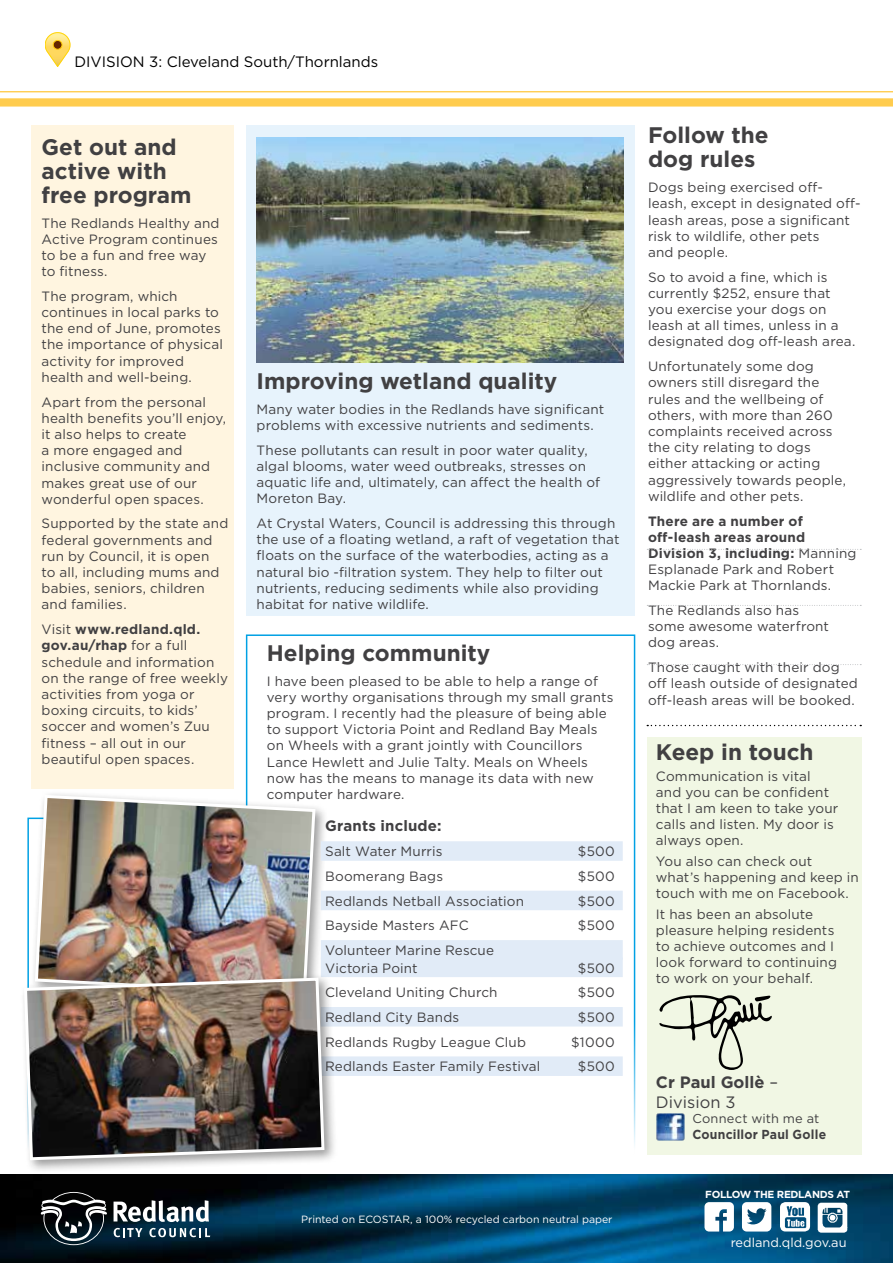
<style>
.page{position:relative;width:893px;height:1263px;background:#fff}
.page>*{position:absolute;margin:0;border:0;box-sizing:border-box;transform-origin:0 0}
.t1{font:700 22.5px/24px "Gotham";color:#414042}
.t2{font:700 16.5px/19.8px "Gotham";color:#414042}
.t3{font:15px "Gotham";color:#000}
.t4{font:700 15px "Gotham";letter-spacing:.01em;color:#414042}
.t5{font:13.5px/16.2px "Gotham";letter-spacing:.01em;color:#414042}
.t6{font:700 13.5px/16.2px "Gotham";letter-spacing:.015em;color:#414042}
.t7{font:700 13.05px "Gotham";letter-spacing:.015em;color:#414042;scale:.94 1}
.t8{font:12.9px "Gotham";letter-spacing:.015em;color:#414042}
.t9{font:12.75px "Gotham";color:#fff}
.t10{font:10.5px "Gotham";color:#fff}
.t11{font:700 10.2px "Gotham";letter-spacing:-.03em;color:#fff}
.s1{font-weight:700}
.s2{font-weight:400}
</style>
<div class="page">
<img style="left:0;top:1174px;width:893px;height:89px">
<svg style="left:114px;top:1200px;width:95px;height:22px"></svg>
<svg style="left:149px;top:1228px;width:61px;height:9px"></svg>
<svg style="left:114px;top:1228px;width:28px;height:9px"></svg>
<svg style="left:41px;top:1192px;width:66px;height:53px;background:#3b4348"></svg>
<svg style="left:704px;top:1202px;width:30px;height:29px"></svg>
<svg style="left:742px;top:1202px;width:29px;height:29px"></svg>
<img style="left:814px;top:1199px;width:36px;height:36px">
<div style="left:780px;top:1202px;width:30px;height:29px;background:#fff;border-radius:5px"></div>
<img style="left:784px;top:1203px;width:25px;height:27px">
<svg style="left:27px;top:634px;width:609px;height:512px"></svg>
<div style="left:246px;top:125px;width:389px;height:490px;background:#e7f3fc"></div>
<div style="left:32px;top:125px;width:202px;height:664px;background:#fff5e0"></div>
<div style="left:647px;top:737px;width:214px;height:417px;background:#f1f7e4"></div>
<div style="left:0;top:98px;width:893px;height:9px;background:#ffcc4e"></div>
<hr style="left:0;top:91px;width:893px;height:1px;background:#ffcc4e">
<svg style="left:45px;top:32px;width:25px;height:35px"></svg>
<div style="left:53px;top:40px;width:9px;height:9px;border:1px solid #ffcb05;border-radius:50%"></div>
<svg style="left:659px;top:995px;width:113px;height:75px"></svg>
<img style="left:657px;top:1113px;width:27px;height:27px">
<img style="left:256px;top:137px;width:367px;height:225px">
<div style="left:30px;top:790px;width:298px;height:219px;background:#000;opacity:.4"></div>
<img style="left:33px;top:793px;width:284px;height:180px">
<div style="left:321px;top:841px;width:302px;height:20px;background:#e1ebf7"></div>
<div style="left:321px;top:891px;width:302px;height:19px;background:#e1ebf7"></div>
<div style="left:321px;top:940px;width:302px;height:19px;background:#e1ebf7"></div>
<div style="left:321px;top:957px;width:302px;height:20px;background:#e1ebf7"></div>
<div style="left:321px;top:1007px;width:302px;height:19px;background:#e1ebf7"></div>
<div style="left:321px;top:1056px;width:302px;height:20px;background:#e1ebf7"></div>
<svg style="left:647px;top:725px;width:214px;height:1px"></svg>
<svg style="left:647px;top:605px;width:214px;height:1px"></svg>
<svg style="left:647px;top:549px;width:214px;height:1px"></svg>
<svg style="left:647px;top:664px;width:214px;height:1px"></svg>
<div style="left:19px;top:973px;width:318px;height:200px;background:#000;opacity:.4"></div>
<img style="left:22px;top:976px;width:304px;height:186px">
<p class="t3" style="left:74px;top:52px;width:305px">DIVISION 3: Cleveland South/Thornlands</p>
<h1 class="t1" style="left:42px;top:135px;width:151px">Get out and active with free program</h1>
<p class="t5" style="left:42px;top:214px;width:180px">The Redlands Healthy and<br>Active Program continues to be a fun and free way to fitness.</p>
<p class="t5" style="left:42px;top:288px;width:183px">The program, which continues in local parks to the end of June, promotes the importance of physical activity for improved health and well-being.</p>
<p class="t5" style="left:42px;top:393px;width:186px">Apart from the personal health benefits you’ll enjoy, it also helps to create<br>a more engaged and inclusive community and makes great use of our wonderful open spaces.</p>
<p class="t5" style="left:42px;top:515px;width:188px">Supported by the state and federal governments and run by Council, it is open<br>to all, including mums and babies, seniors, children and families.</p>
<p class="t5" style="left:42px;top:621px;width:188px">Visit <span class="s1">www.redland.qld. gov.au/rhap</span> for a full schedule and information on the range of free weekly activities from yoga or boxing circuits, to kids’ soccer and women’s Zuu fitness – all out in our beautiful open spaces.</p>
<h1 class="t1" style="left:257px;top:369px;width:302px">Improving wetland quality</h1>
<p class="t5" style="left:257px;top:401px;width:349px">Many water bodies in the Redlands have significant problems with excessive nutrients and sediments.</p>
<p class="t5" style="left:257px;top:441px;width:345px">These pollutants can result in poor water quality, algal blooms, water weed outbreaks, stresses on aquatic life and, ultimately, can affect the health of Moreton Bay.</p>
<p class="t5" style="left:257px;top:515px;width:364px">At Crystal Waters, Council is addressing this through the use of a floating wetland, a raft of vegetation that floats on the surface of the waterbodies, acting as a natural bio -filtration system. They help to filter out nutrients, reducing sediments while also providing habitat for native wildlife.</p>
<h1 class="t1" style="left:267px;top:641px;width:225px">Helping community</h1>
<p class="t5" style="left:267px;top:672px;width:348px">I have been pleased to be able to help a range of very worthy organisations through my small grants program. I recently had the pleasure of being able to support Victoria Point and Redland Bay Meals on Wheels with a grant jointly with Councillors Lance Hewlett and Julie Talty. Meals on Wheels now has the means to manage its data with new computer hardware.</p>
<p class="t4" style="left:325px;top:816px;width:118px">Grants include:</p>
<p class="t5" style="left:325px;top:843px;width:119px">Salt Water Murris</p>
<p class="t5" style="left:578px;top:843px;width:38px">$500</p>
<p class="t5" style="left:325px;top:868px;width:120px">Boomerang Bags</p>
<p class="t5" style="left:578px;top:868px;width:38px">$500</p>
<p class="t5" style="left:325px;top:892px;width:201px">Redlands Netball Association</p>
<p class="t5" style="left:578px;top:892px;width:38px">$500</p>
<p class="t5" style="left:325px;top:917px;width:145px">Bayside Masters AFC</p>
<p class="t5" style="left:578px;top:917px;width:38px">$500</p>
<p class="t5" style="left:325px;top:941px;width:171px;line-height:17.5px">Volunteer Marine Rescue<br>Victoria Point</p>
<p class="t5" style="left:578px;top:959px;width:38px">$500</p>
<p class="t5" style="left:325px;top:984px;width:174px">Cleveland Uniting Church</p>
<p class="t5" style="left:578px;top:984px;width:38px">$500</p>
<p class="t5" style="left:325px;top:1009px;width:136px">Redland City Bands</p>
<p class="t5" style="left:578px;top:1009px;width:38px">$500</p>
<p class="t5" style="left:325px;top:1033px;width:202px">Redlands Rugby League Club</p>
<p class="t5" style="left:571px;top:1033px;width:45px">$1000</p>
<p class="t5" style="left:325px;top:1058px;width:217px">Redlands Easter Family Festival</p>
<p class="t5" style="left:578px;top:1058px;width:38px">$500</p>
<p class="t10" style="left:301px;top:1212px;width:313px">Printed on ECOSTAR, a 100% recycled carbon neutral paper</p>
<h1 class="t1" style="left:648px;top:123px;width:122px">Follow the dog rules</h1>
<p class="t5" style="left:648px;top:179px;width:214px">Dogs being exercised off&shy;leash, except in designated off&shy;leash areas, pose a significant risk to wildlife, other pets<br>and people.</p>
<p class="t5" style="left:648px;top:268px;width:209px">So to avoid a fine, which is currently $252, ensure that you exercise your dogs on leash at all times, unless in a designated dog off-leash area.</p>
<p class="t5" style="left:648px;top:358px;width:199px">Unfortunately some dog owners still disregard the rules and the wellbeing of others, with more than 260 complaints received across the city relating to dogs either attacking or acting aggressively towards people, wildlife and other pets.</p>
<p class="t6" style="left:648px;top:512px;width:210px">There are a number of off-leash areas around<br>Division 3, including: <span class="s2">Manning<br>Esplanade Park and Robert<br>Mackie Park at Thornlands.</span></p>
<p class="t5" style="left:648px;top:602px;width:183px">The Redlands also has some awesome waterfront dog areas.</p>
<p class="t5" style="left:648px;top:659px;width:211px">Those caught with their dog off leash outside of designated off-leash areas will be booked.</p>
<h1 class="t1" style="left:656px;top:740px;width:159px">Keep in touch</h1>
<p class="t5" style="left:656px;top:767px;width:184px">Communication is vital and you can be confident that I am keen to take your calls and listen. My door is always open.</p>
<p class="t5" style="left:656px;top:853px;width:205px">You also can check out what’s happening and keep in touch with me on Facebook.</p>
<p class="t5" style="left:656px;top:905px;width:183px">It has been an absolute pleasure helping residents to achieve outcomes and I look forward to continuing to work on your behalf.</p>
<p class="t2" style="left:656px;top:1072px;width:124px">Cr Paul Gollè <span class="s2">–<br>Division 3</span></p>
<p class="t8" style="left:692px;top:1110px;width:128px">Connect with me at</p>
<p class="t7" style="left:692px;top:1125px;width:144px">Councillor Paul Golle</p>
<p class="t11" style="left:705px;top:1187px;width:146px">FOLLOW THE REDLANDS AT</p>
<p class="t9" style="left:731px;top:1235px;width:117px">redland.qld.gov.au</p>
</div>
